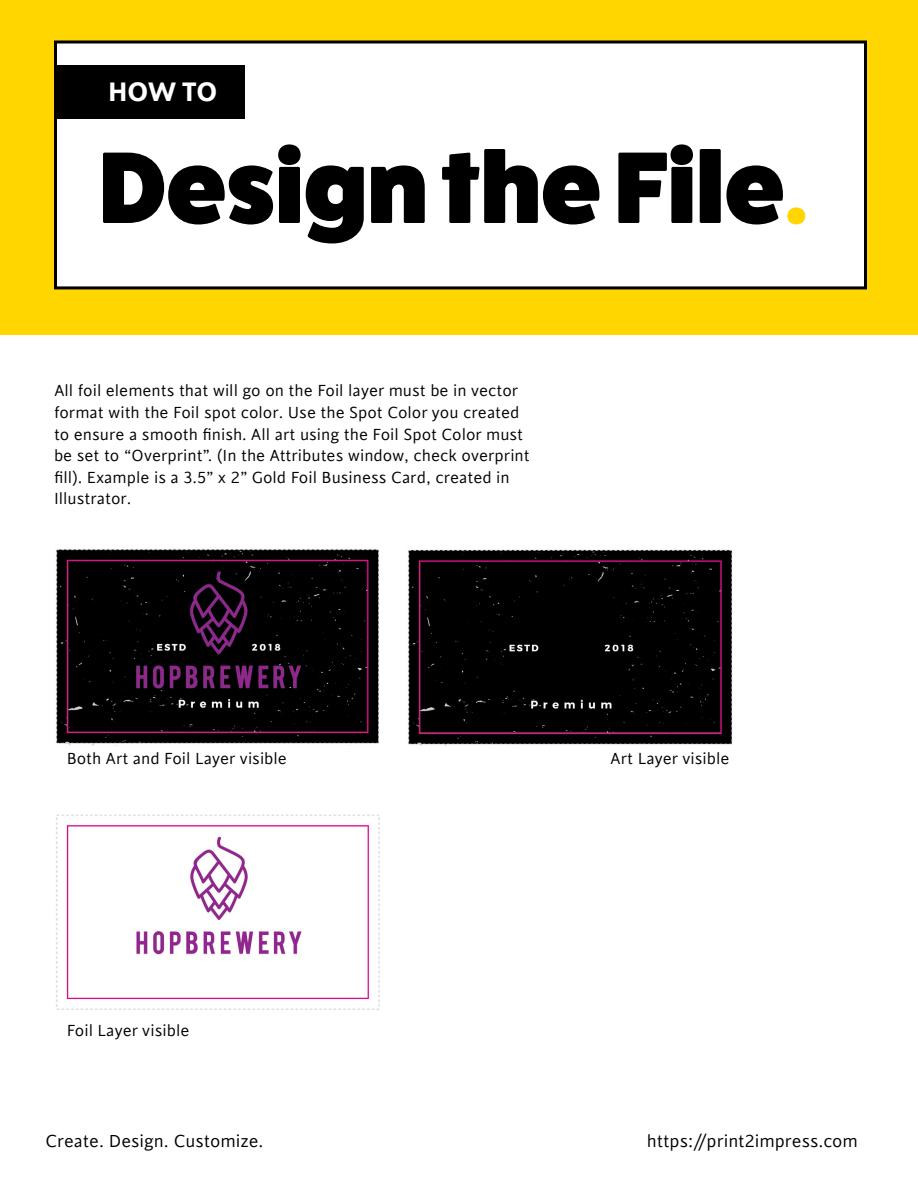
<style>
.page{position:relative;width:918px;height:1188px;background:#fff}
.page>*{position:absolute;margin:0;border:0;box-sizing:border-box;transform-origin:0 0}
.t1{font:800 102px "Fat Frank";color:#000}
.t2{font:700 30px "Cinta";color:#fff}
.t3{font:19.5px "Cinta";color:#000}
.t4{font:18px/21.6px "Cinta";color:#000}
.s1{color:#ffd600}
</style>
<div class="page">
<div style="left:0;top:0;width:918px;height:335px;background:#ffd600"></div>
<div style="left:56px;top:42px;width:810px;height:246px;background:#fff"></div>
<div style="left:54px;top:40px;width:813px;height:249px;border:3px solid #000"></div>
<div style="left:54px;top:65px;width:190px;height:54px;background:#000"></div>
<img style="left:56px;top:547px;width:323px;height:199px">
<img style="left:408px;top:548px;width:325px;height:198px">
<img style="left:56px;top:814px;width:324px;height:196px">
<p class="t2" style="left:108px;top:73px;width:111px">HOW TO</p>
<p class="t1" style="left:99px;top:130px;width:710px">Design the File<span class="s1">.</span></p>
<p class="t4" style="left:54px;top:381px;width:477px">All foil elements that will go on the Foil layer must be in vector format with the Foil spot color. Use the Spot Color you created to ensure a smooth finish. All art using the Foil Spot Color must be set to “Overprint”. (In the Attributes window, check overprint fill). Example is a 3.5” x 2” Gold Foil Business Card, created in Illustrator.</p>
<p class="t4" style="left:67px;top:748px;width:222px">Both Art and Foil Layer visible</p>
<p class="t4" style="left:610px;top:748px;width:121px">Art Layer visible</p>
<p class="t4" style="left:67px;top:1020px;width:124px">Foil Layer visible</p>
<p class="t3" style="left:45px;top:1130px;width:220px">Create. Design. Customize.</p>
<p class="t3" style="left:647px;top:1130px;width:213px">https://print2impress.com</p>
</div>
